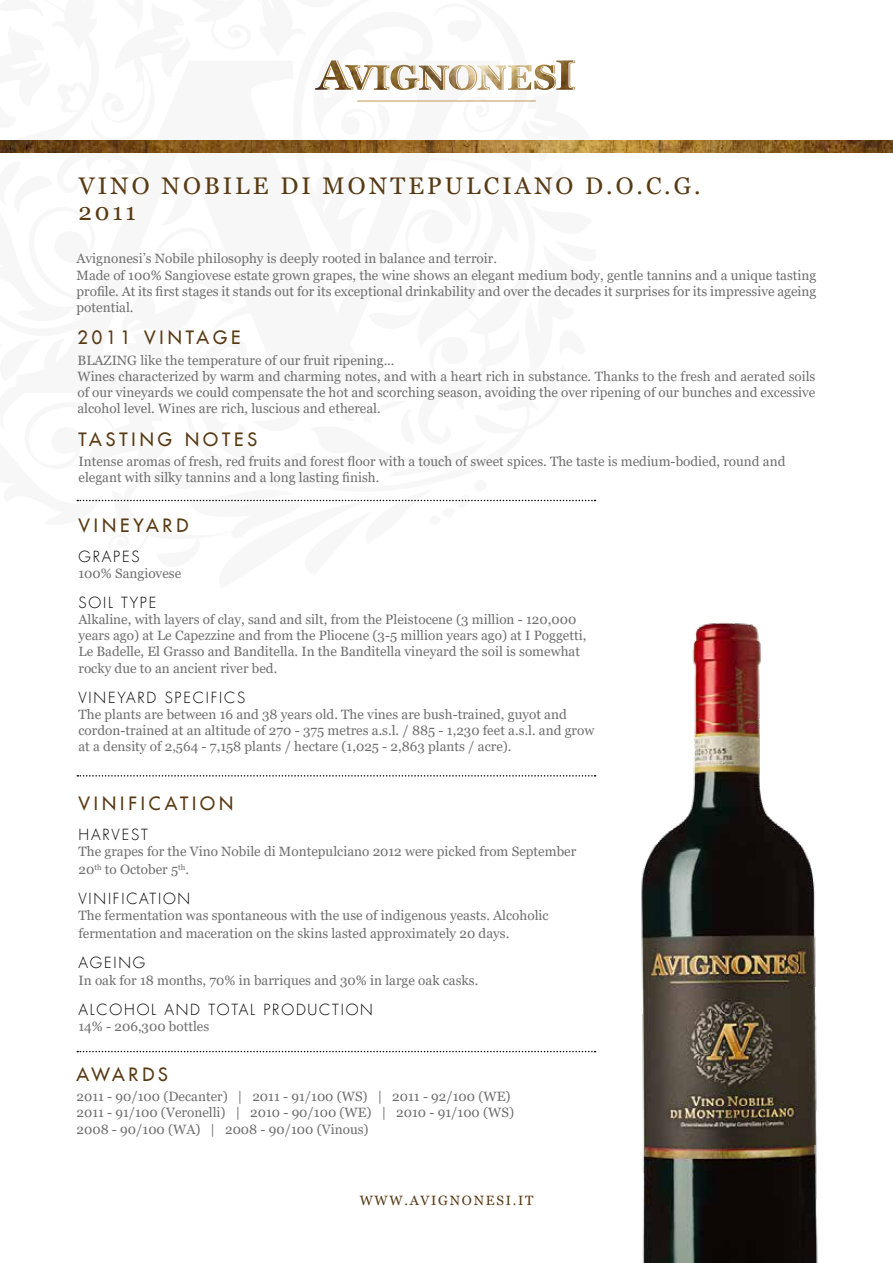
<style>
.page{position:relative;width:893px;height:1263px;background:#fff}
.page>*{position:absolute;margin:0;border:0;box-sizing:border-box;transform-origin:0 0}
.t1{font:24px/25.5px "Georgia";letter-spacing:.13em;color:#583a13}
.t2{font:18px "Futura LT";letter-spacing:.22em;color:#583a13}
.t3{font:300 15px "Futura LT";letter-spacing:.12em;color:#000}
.t4{font:13.5px/16.2px "Georgia";color:#706f6f}
.t5{font:13.5px "Georgia";letter-spacing:.13em;color:#583a13}
</style>
<div class="page">
<img style="left:641px;top:623px;width:177px;height:640px">
<svg style="left:77px;top:775px;width:519px;height:1px"></svg>
<svg style="left:77px;top:500px;width:519px;height:1px"></svg>
<svg style="left:77px;top:1051px;width:519px;height:1px"></svg>
<img style="left:0;top:140px;width:893px;height:13px">
<img style="left:315px;top:60px;width:254px;height:30px">
<svg style="left:384px;top:65px;width:5px;height:25px"></svg>
<svg style="left:324px;top:68px;width:7px;height:22px"></svg>
<svg style="left:337px;top:60px;width:37px;height:30px"></svg>
<svg style="left:398px;top:67px;width:5px;height:21px"></svg>
<svg style="left:468px;top:65px;width:9px;height:25px"></svg>
<svg style="left:569px;top:60px;width:6px;height:30px"></svg>
<svg style="left:414px;top:65px;width:5px;height:23px"></svg>
<svg style="left:426px;top:65px;width:23px;height:25px"></svg>
<svg style="left:484px;top:65px;width:22px;height:25px"></svg>
<svg style="left:457px;top:67px;width:4px;height:21px"></svg>
<svg style="left:519px;top:68px;width:1px;height:19px"></svg>
<svg style="left:531px;top:65px;width:25px;height:24px"></svg>
<hr style="left:357px;top:101px;width:179px;height:1px;background:#c09a5d">
<h1 class="t1" style="left:79px;top:174px;width:624px">VINO NOBILE DI MONTEPULCIANO D.O.C.G.<br>2011</h1>
<p class="t4" style="left:77px;top:251px;width:741px">Avignonesi’s Nobile philosophy is deeply rooted in balance and terroir.<br>Made of 100% Sangiovese estate grown grapes, the wine shows an elegant medium body, gentle tannins and a unique tasting profile. At its first stages it stands out for its exceptional drinkability and over the decades it surprises for its impressive ageing potential.</p>
<h2 class="t2" style="left:78px;top:326px;width:165px">2011 VINTAGE</h2>
<p class="t4" style="left:78px;top:352px;width:739px">BLAZING like the temperature of our fruit ripening...<br>Wines characterized by warm and charming notes, and with a heart rich in substance. Thanks to the fresh and aerated soils of our vineyards we could compensate the hot and scorching season, avoiding the over ripening of our bunches and excessive alcohol level. Wines are rich, luscious and ethereal.</p>
<h2 class="t2" style="left:79px;top:427px;width:180px">TASTING NOTES</h2>
<p class="t4" style="left:79px;top:454px;width:708px">Intense aromas of fresh, red fruits and forest floor with a touch of sweet spices. The taste is medium-bodied, round and elegant with silky tannins and a long lasting finish.</p>
<h2 class="t2" style="left:79px;top:513px;width:111px">VINEYARD</h2>
<p class="t3" style="left:79px;top:547px;width:63px">GRAPES</p>
<p class="t4" style="left:79px;top:565px;width:104px">100% Sangiovese</p>
<p class="t3" style="left:79px;top:593px;width:79px">SOIL TYPE</p>
<p class="t4" style="left:79px;top:611px;width:509px">Alkaline, with layers of clay, sand and silt, from the Pleistocene (3 million - 120,000 years ago) at Le Capezzine and from the Pliocene (3-5 million years ago) at I Poggetti, Le Badelle, El Grasso and Banditella. In the Banditella vineyard the soil is somewhat rocky due to an ancient river bed.</p>
<p class="t3" style="left:79px;top:688px;width:168px">VINEYARD SPECIFICS</p>
<p class="t4" style="left:79px;top:706px;width:517px">The plants are between 16 and 38 years old. The vines are bush-trained, guyot and cordon-trained at an altitude of 270 - 375 metres a.s.l. / 885 - 1,230 feet a.s.l. and grow at a density of 2,564 - 7,158 plants / hectare (1,025 - 2,863 plants / acre).</p>
<h2 class="t2" style="left:79px;top:792px;width:156px">VINIFICATION</h2>
<p class="t3" style="left:79px;top:825px;width:71px">HARVEST</p>
<p class="t4" style="left:79px;top:843px;width:499px;line-height:18px">The grapes for the Vino Nobile di Montepulciano 2012 were picked from September<br>20<sup>th</sup> to October 5<sup>th</sup>.</p>
<p class="t3" style="left:79px;top:890px;width:113px">VINIFICATION</p>
<p class="t4" style="left:79px;top:907px;width:472px;line-height:18px">The fermentation was spontaneous with the use of indigenous yeasts. Alcoholic fermentation and maceration on the skins lasted approximately 20 days.</p>
<p class="t3" style="left:79px;top:954px;width:68px">AGEING</p>
<p class="t4" style="left:79px;top:972px;width:401px">In oak for 18 months, 70% in barriques and 30% in large oak casks.</p>
<p class="t3" style="left:79px;top:1000px;width:296px">ALCOHOL AND TOTAL PRODUCTION</p>
<p class="t4" style="left:79px;top:1018px;width:132px">14% - 206,300 bottles</p>
<h2 class="t2" style="left:77px;top:1062px;width:93px">AWARDS</h2>
<p class="t4" style="left:77px;top:1089px;width:439px">2011 - 90/100 (Decanter) | 2011 - 91/100 (WS) | 2011 - 92/100 (WE)<br>2011 - 91/100 (Veronelli) | 2010 - 90/100 (WE) | 2010 - 91/100 (WS)<br>2008 - 90/100 (WA) | 2008 - 90/100 (Vinous)</p>
<p class="t5" style="left:360px;top:1192px;width:175px">WWW.AVIGNONESI.IT</p>
</div>
